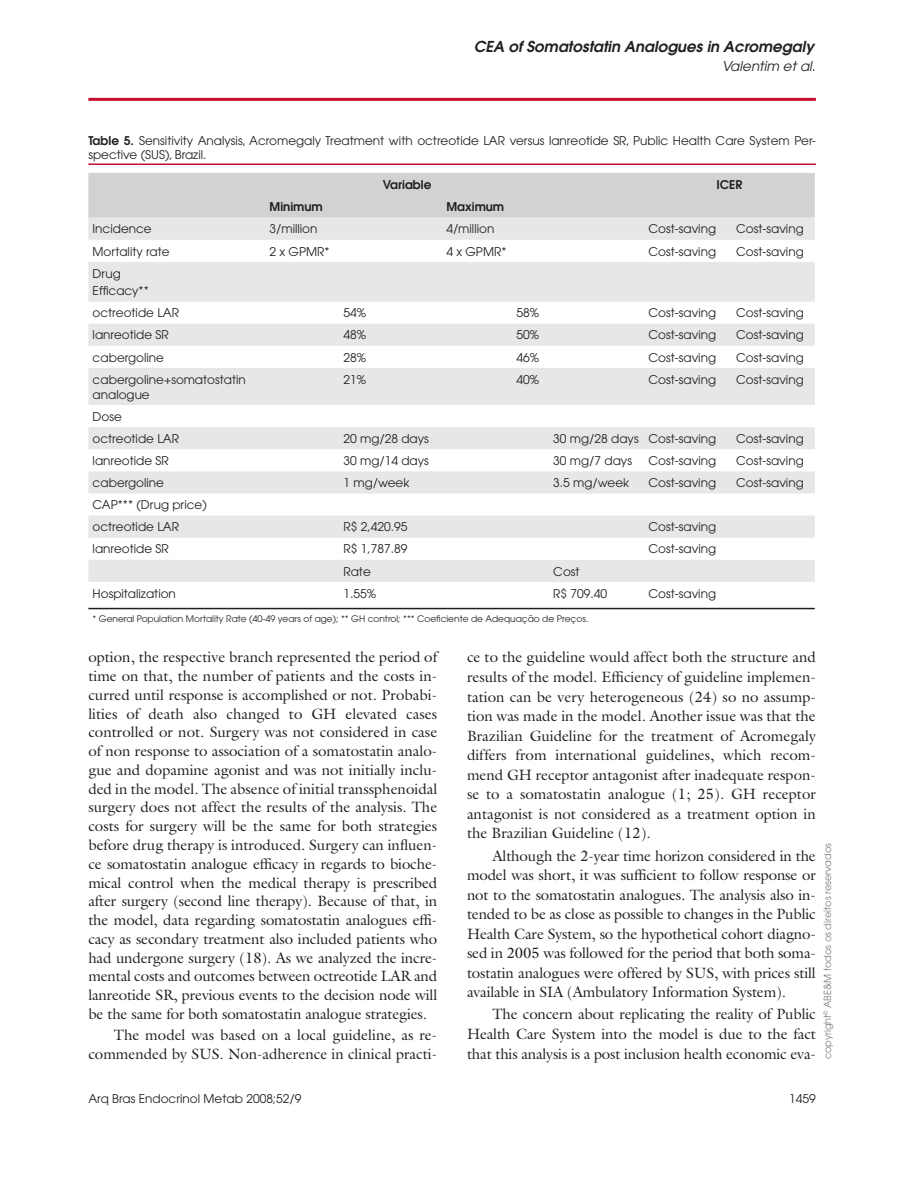
<style>
.page{position:relative;width:900px;height:1198px;background:#fff}
.page>*{position:absolute;margin:0;border:0;box-sizing:border-box;transform-origin:0 0}
.t1{font:15px/18.8px "Galliard";letter-spacing:-.01em;color:#231f20;text-align:justify}
.t2{font:italic 600 15px "Avant Garde";color:#231f20}
.t3{font:italic 13.5px "Avant Garde";color:#231f20}
.t4{font:12px/22px "Avant Garde";color:#231f20}
.t5{font:600 12px "Avant Garde";color:#231f20}
.t6{font:9.9px "Avant Garde";letter-spacing:-.01em;color:#808285}
.t7{font:9px "Avant Garde";color:#231f20}
.s1{font-weight:600}
</style>
<div class="page">
<hr style="left:88px;top:98px;width:727px;height:3px;background:#c3102f">
<hr style="left:88px;top:163px;width:727px;height:2px;background:#c3102f">
<div style="left:88px;top:173px;width:726px;height:45px;background:#d1d2d4"></div>
<svg style="left:88px;top:218px;width:726px;height:363px;fill:#e6e7e9"></svg>
<hr style="left:88px;top:607px;width:726px;height:2px;background:#231f20">
<p class="t2" style="left:473px;top:41px;width:342px">CEA of Somatostatin Analogues in Acromegaly</p>
<p class="t3" style="left:722px;top:60px;width:95px">Valentim et al.</p>
<p class="t4" style="left:88px;top:134px;width:729px;line-height:14.4px"><span class="s1">Table 5.</span> Sensitivity Analysis, Acromegaly Treatment with octreotide LAR versus lanreotide SR, Public Health Care System Per&shy;spective (SUS), Brazil.</p>
<p class="t5" style="left:383px;top:180px;width:50px">Variable</p>
<p class="t5" style="left:716px;top:180px;width:27px">ICER</p>
<p class="t5" style="left:269px;top:202px;width:55px">Minimum</p>
<p class="t5" style="left:446px;top:202px;width:59px">Maximum</p>
<p class="t4" style="left:93px;top:219px;width:61px">Incidence</p>
<p class="t4" style="left:269px;top:219px;width:49px">3/million</p>
<p class="t4" style="left:446px;top:219px;width:49px">4/million</p>
<p class="t4" style="left:648px;top:219px;width:69px">Cost-saving</p>
<p class="t4" style="left:736px;top:219px;width:69px">Cost-saving</p>
<p class="t4" style="left:93px;top:241px;width:79px">Mortality rate</p>
<p class="t4" style="left:269px;top:241px;width:62px">2 x GPMR*</p>
<p class="t4" style="left:446px;top:241px;width:62px">4 x GPMR*</p>
<p class="t4" style="left:648px;top:241px;width:69px">Cost-saving</p>
<p class="t4" style="left:736px;top:241px;width:69px">Cost-saving</p>
<p class="t4" style="left:93px;top:265px;width:58px;line-height:17.5px">Drug<br>Efficacy**</p>
<p class="t4" style="left:93px;top:303px;width:88px">octreotide LAR</p>
<p class="t4" style="left:343px;top:303px;width:24px">54%</p>
<p class="t4" style="left:516px;top:303px;width:24px">58%</p>
<p class="t4" style="left:648px;top:303px;width:69px">Cost-saving</p>
<p class="t4" style="left:736px;top:303px;width:69px">Cost-saving</p>
<p class="t4" style="left:93px;top:325px;width:78px">lanreotide SR</p>
<p class="t4" style="left:343px;top:325px;width:24px">48%</p>
<p class="t4" style="left:516px;top:325px;width:24px">50%</p>
<p class="t4" style="left:648px;top:325px;width:69px">Cost-saving</p>
<p class="t4" style="left:736px;top:325px;width:69px">Cost-saving</p>
<p class="t4" style="left:93px;top:347px;width:73px">cabergoline</p>
<p class="t4" style="left:343px;top:347px;width:24px">28%</p>
<p class="t4" style="left:516px;top:347px;width:24px">46%</p>
<p class="t4" style="left:648px;top:347px;width:69px">Cost-saving</p>
<p class="t4" style="left:736px;top:347px;width:69px">Cost-saving</p>
<p class="t4" style="left:93px;top:373px;width:155px;line-height:15px">cabergoline+somatostatin analogue</p>
<p class="t4" style="left:343px;top:369px;width:24px">21%</p>
<p class="t4" style="left:516px;top:369px;width:24px">40%</p>
<p class="t4" style="left:648px;top:369px;width:69px">Cost-saving</p>
<p class="t4" style="left:736px;top:369px;width:69px">Cost-saving</p>
<p class="t4" style="left:93px;top:406px;width:88px">Dose octreotide LAR</p>
<p class="t4" style="left:343px;top:428px;width:87px">20 mg/28 days</p>
<p class="t4" style="left:553px;top:428px;width:164px">30 mg/28 days Cost-saving</p>
<p class="t4" style="left:736px;top:428px;width:69px">Cost-saving</p>
<p class="t4" style="left:93px;top:450px;width:78px">lanreotide SR</p>
<p class="t4" style="left:343px;top:450px;width:87px">30 mg/14 days</p>
<p class="t4" style="left:553px;top:450px;width:80px">30 mg/7 days</p>
<p class="t4" style="left:648px;top:450px;width:69px">Cost-saving</p>
<p class="t4" style="left:736px;top:450px;width:69px">Cost-saving</p>
<p class="t4" style="left:93px;top:472px;width:73px">cabergoline</p>
<p class="t4" style="left:343px;top:472px;width:67px">1 mg/week</p>
<p class="t4" style="left:553px;top:472px;width:77px">3.5 mg/week</p>
<p class="t4" style="left:648px;top:472px;width:69px">Cost-saving</p>
<p class="t4" style="left:736px;top:472px;width:69px">Cost-saving</p>
<p class="t4" style="left:93px;top:495px;width:116px">CAP*** (Drug price) octreotide LAR</p>
<p class="t4" style="left:343px;top:517px;width:65px">R$ 2,420.95</p>
<p class="t4" style="left:648px;top:517px;width:69px">Cost-saving</p>
<p class="t4" style="left:93px;top:539px;width:78px">lanreotide SR</p>
<p class="t4" style="left:343px;top:539px;width:65px">R$ 1,787.89</p>
<p class="t4" style="left:648px;top:539px;width:69px">Cost-saving</p>
<p class="t4" style="left:343px;top:561px;width:29px">Rate</p>
<p class="t4" style="left:553px;top:561px;width:28px">Cost</p>
<p class="t4" style="left:93px;top:583px;width:85px">Hospitalization</p>
<p class="t4" style="left:343px;top:583px;width:34px">1.55%</p>
<p class="t4" style="left:553px;top:583px;width:55px">R$ 709.40</p>
<p class="t4" style="left:648px;top:583px;width:69px">Cost-saving</p>
<p class="t7" style="left:93px;top:615px;width:497px">* General Population Mortality Rate (40-49 years of age); ** GH control; *** Coeficiente de Adequação de Preços.</p>
<p class="t1" style="left:88px;top:649px;width:350px">option, the respective branch represented the period of time on that, the number of patients and the costs in&shy;curred until response is accomplished or not. Probabi&shy;lities of death also changed to GH elevated cases controlled or not. Surgery was not considered in case of non response to association of a somatostatin analo&shy;gue and dopamine agonist and was not initially inclu&shy;ded in the model. The absence of initial transsphenoidal surgery does not affect the results of the analysis. The costs for surgery will be the same for both strategies before drug therapy is introduced. Surgery can influen&shy;ce somatostatin analogue efficacy in regards to bioche&shy;mical control when the medical therapy is prescribed after surgery (second line therapy). Because of that, in the model, data regarding somatostatin analogues effi&shy;cacy as secondary treatment also included patients who had undergone surgery (18). As we analyzed the incre&shy;mental costs and outcomes between octreotide LAR and lanreotide SR, previous events to the decision node will be the same for both somatostatin analogue strategies.</p>
<p class="t1" style="left:88px;top:1026px;width:350px;text-align:right">The model was based on a local guideline, as re&shy;commended by SUS. Non-adherence in clinical practi-</p>
<p class="t1" style="left:467px;top:649px;width:350px;line-height:19.5px">ce to the guideline would affect both the structure and results of the model. Efficiency of guideline implemen&shy;tation can be very heterogeneous (24) so no assump&shy;tion was made in the model. Another issue was that the Brazilian Guideline for the treatment of Acromegaly differs from international guidelines, which recom&shy;mend GH receptor antagonist after inadequate respon&shy;se to a somatostatin analogue (1; 25). GH receptor antagonist is not considered as a treatment option in the Brazilian Guideline (12).</p>
<p class="t1" style="left:467px;top:847px;width:350px;line-height:19.5px;text-indent:26px">Although the 2-year time horizon considered in the model was short, it was sufficient to follow response or not to the somatostatin analogues. The analysis also in&shy;tended to be as close as possible to changes in the Public Health Care System, so the hypothetical cohort diagno&shy;sed in 2005 was followed for the period that both soma&shy;tostatin analogues were offered by SUS, with prices still available in SIA (Ambulatory Information System).</p>
<p class="t1" style="left:467px;top:1005px;width:350px;line-height:19.5px;text-indent:26px">The concern about replicating the reality of Public Health Care System into the model is due to the fact that this analysis is a post inclusion health economic eva-</p>
<p class="t6" style="left:823px;top:1058px;width:217px;rotate:-90deg">copyright<sup>©</sup> ABE&amp;M todos os direitos reservados</p>
<p class="t4" style="left:88px;top:1088px;width:215px">Arq Bras Endocrinol Metab 2008;52/9</p>
<p class="t4" style="left:789px;top:1088px;width:28px">1459</p>
</div>
